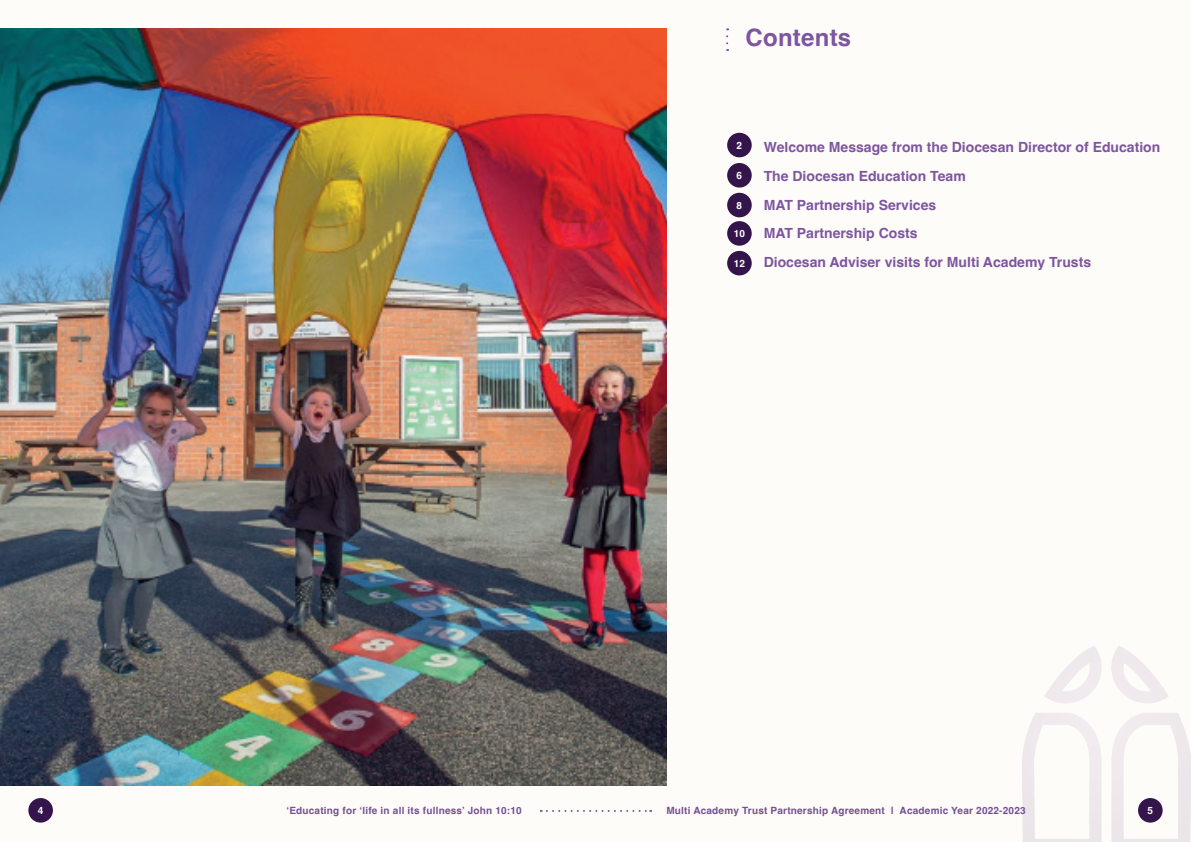
<style>
.page{position:relative;width:1191px;height:842px;background:#fff}
.page>*{position:absolute;margin:0;border:0;box-sizing:border-box;transform-origin:0 0}
.t1{font:700 24px "Helvetica";letter-spacing:.01em;color:#7d55a0}
.t2{font:700 14px/28.7px "Helvetica";color:#7d55a0}
.t3{font:700 10px "Helvetica";letter-spacing:.02em;color:#745093}
.t4{font:700 10px "Helvetica";color:#fff}
</style>
<div class="page">
<div style="left:0;top:0;width:595px;height:842px;background:#fefcf9"></div>
<div style="left:595px;top:0;width:596px;height:842px;background:#fefcf9"></div>
<img style="left:1022px;top:646px;width:168px;height:196px">
<div style="left:28px;top:798px;width:25px;height:25px;background:#33154b;border-radius:50%"></div>
<div style="left:1138px;top:798px;width:24px;height:25px;background:#33154b;border-radius:50%"></div>
<svg style="left:541px;top:810px;width:110px;height:2px"></svg>
<svg style="left:726px;top:36px;width:2px;height:15px"></svg>
<div style="left:727px;top:133px;width:24px;height:24px;background:#33154b;border-radius:50%"></div>
<div style="left:727px;top:163px;width:24px;height:25px;background:#33154b;border-radius:50%"></div>
<div style="left:727px;top:193px;width:24px;height:24px;background:#33154b;border-radius:50%"></div>
<div style="left:727px;top:251px;width:24px;height:24px;background:#33154b;border-radius:50%"></div>
<div style="left:727px;top:221px;width:24px;height:25px;background:#33154b;border-radius:50%"></div>
<img style="left:0;top:28px;width:666px;height:757px">
<h1 class="t1" style="left:745px;top:23px;width:107px">Contents</h1>
<p class="t4" style="left:736px;top:139px;width:7px">2</p>
<p class="t4" style="left:736px;top:169px;width:7px">6</p>
<p class="t4" style="left:736px;top:199px;width:7px">8</p>
<p class="t4" style="left:733px;top:228px;width:13px">10</p>
<p class="t4" style="left:733px;top:257px;width:13px">12</p>
<p class="t2" style="left:763px;top:135px;width:398px">Welcome Message from the Diocesan Director of Education The Diocesan Education Team<br>MAT Partnership Services<br>MAT Partnership Costs<br>Diocesan Adviser visits for Multi Academy Trusts</p>
<p class="t4" style="left:38px;top:804px;width:7px">4</p>
<p class="t3" style="left:286px;top:804px;width:237px">‘Educating for ‘life in all its fullness’ John 10:10</p>
<p class="t3" style="left:666px;top:804px;width:361px">Multi Academy Trust Partnership Agreement | Academic Year 2022-2023</p>
<p class="t4" style="left:1147px;top:804px;width:7px">5</p>
</div>
